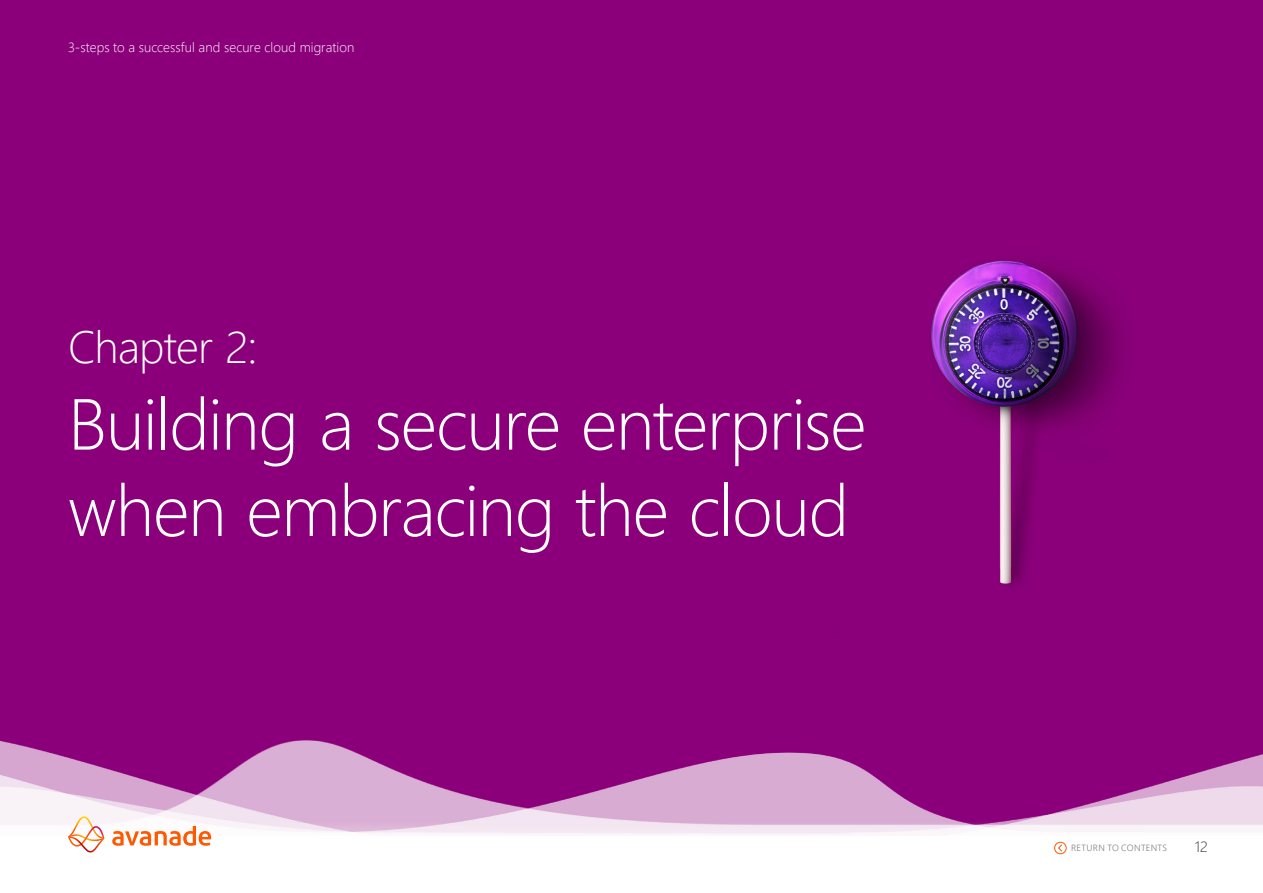
<style>
.page{position:relative;width:1263px;height:893px;background:#fff}
.page>*{position:absolute;margin:0;border:0;box-sizing:border-box;transform-origin:0 0}
.t1{font:300 72px/86.4px "Segoe UI";letter-spacing:-.02em;color:#fff}
.t2{font:300 45px "Segoe UI";letter-spacing:-.02em;color:#fff}
.t3{font:300 15px "Segoe UI";color:#333}
.t4{font:300 13.5px "Segoe UI";letter-spacing:.005em;color:#fff}
.t5{font:300 9px "Segoe UI";letter-spacing:.035em;color:#7f7f7f}
</style>
<div class="page">
<div style="left:0;top:0;width:1263px;height:738px;background:#8b007a"></div>
<img style="left:0;top:738px;width:1263px;height:83px">
<div style="left:0;top:821px;width:1263px;height:72px;background:linear-gradient(to bottom,#f8f0f7,#fff)"></div>
<div style="left:1054px;top:842px;width:12px;height:12px;border:1px solid #ff5800;border-radius:50%"></div>
<svg style="left:1058px;top:844px;width:4px;height:8px"></svg>
<svg style="left:112px;top:826px;width:99px;height:20px"></svg>
<svg style="left:68px;top:816px;width:36px;height:36px"></svg>
<p class="t4" style="left:68px;top:37px;width:288px">3-steps to a successful and secure cloud migration</p>
<p class="t2" style="left:68px;top:313px;width:191px">Chapter 2:</p>
<p class="t1" style="left:68px;top:378px;width:800px">Building a secure enterprise when embracing the cloud</p>
<p class="t5" style="left:1071px;top:841px;width:98px">RETURN TO CONTENTS</p>
<p class="t3" style="left:1195px;top:836px;width:15px">12</p>
</div>
